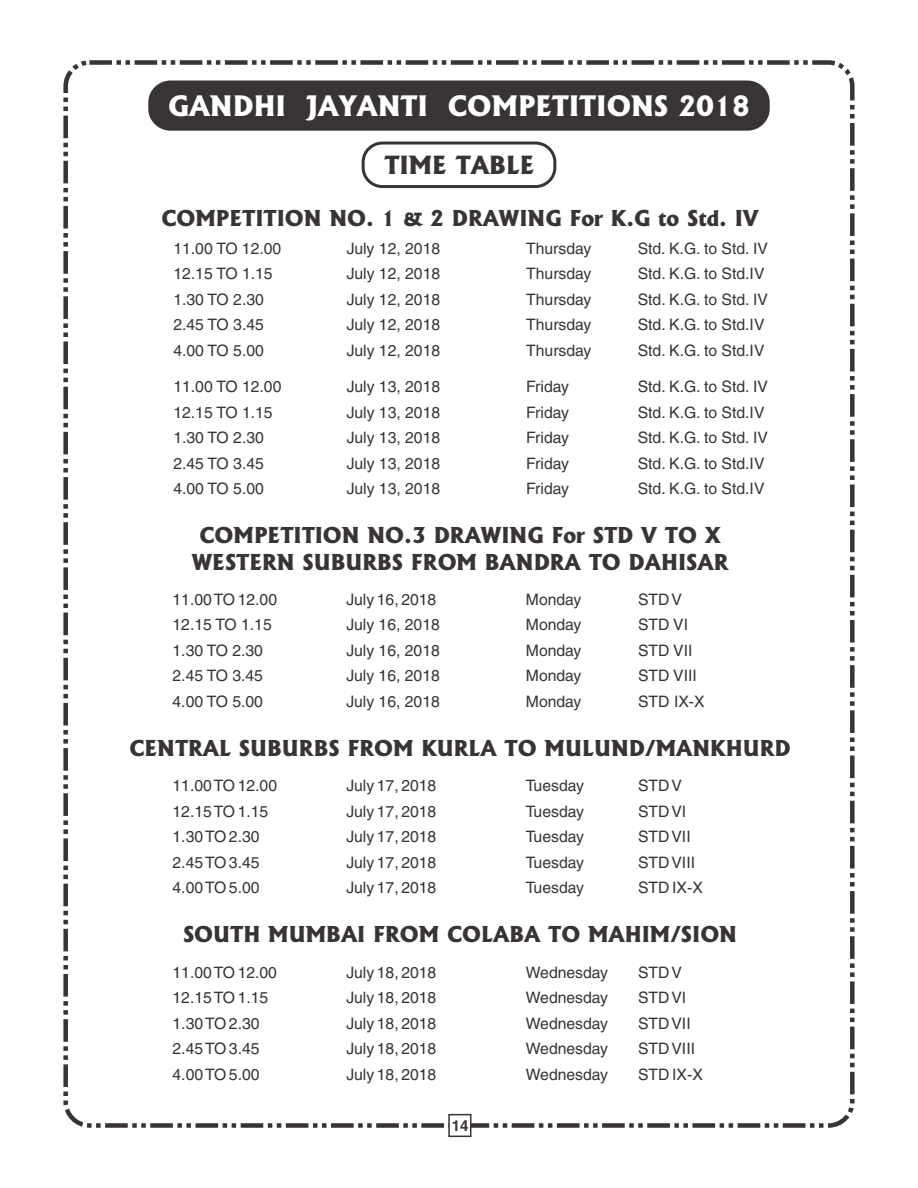
<style>
.page{position:relative;width:918px;height:1188px;background:#fff}
.page>*{position:absolute;margin:0;border:0;box-sizing:border-box;transform-origin:0 0}
.t1{font:800 27px "Albertus";color:#fff}
.t2{font:800 24px "Albertus";color:#383336}
.t3{font:800 21px/26.5px "Albertus";color:#383336;text-align:center}
.t4{font:15.75px "Helvetica";color:#383336}
.t5{font:700 15px "Helvetica";color:#383336}
</style>
<div class="page">
<div style="left:63px;top:60px;width:792px;height:1068px;border:5px dashed #383336;border-radius:24px"></div>
<div style="left:362px;top:142px;width:194px;height:46px;border:3px solid #383336;border-radius:19px"></div>
<svg style="left:448px;top:1113px;width:24px;height:25px"></svg>
<div style="left:148px;top:81px;width:622px;height:50px;background:#383336;border-radius:22px"></div>
<h1 class="t1" style="left:168px;top:95px;width:583px">GANDHI JAYANTI COMPETITIONS 2018</h1>
<h2 class="t2" style="left:384px;top:156px;width:151px">TIME TABLE</h2>
<h3 class="t3" style="left:161px;top:206px;width:599px">COMPETITION NO. 1 &amp; 2 DRAWING For K.G to Std. IV</h3>
<p class="t4" style="left:173px;top:242px;width:110px">11.00 TO 12.00</p>
<p class="t4" style="left:347px;top:242px;width:95px">July 12, 2018</p>
<p class="t4" style="left:526px;top:242px;width:67px">Thursday</p>
<p class="t4" style="left:638px;top:242px;width:132px">Std. K.G. to Std. IV</p>
<p class="t4" style="left:173px;top:267px;width:101px">12.15 TO 1.15</p>
<p class="t4" style="left:347px;top:267px;width:95px">July 12, 2018</p>
<p class="t4" style="left:526px;top:267px;width:67px">Thursday</p>
<p class="t4" style="left:638px;top:267px;width:128px">Std. K.G. to Std.IV</p>
<p class="t4" style="left:173px;top:293px;width:92px">1.30 TO 2.30</p>
<p class="t4" style="left:347px;top:293px;width:95px">July 12, 2018</p>
<p class="t4" style="left:526px;top:293px;width:67px">Thursday</p>
<p class="t4" style="left:638px;top:293px;width:132px">Std. K.G. to Std. IV</p>
<p class="t4" style="left:173px;top:318px;width:92px">2.45 TO 3.45</p>
<p class="t4" style="left:347px;top:318px;width:95px">July 12, 2018</p>
<p class="t4" style="left:526px;top:318px;width:67px">Thursday</p>
<p class="t4" style="left:638px;top:318px;width:128px">Std. K.G. to Std.IV</p>
<p class="t4" style="left:173px;top:344px;width:92px">4.00 TO 5.00</p>
<p class="t4" style="left:347px;top:344px;width:95px">July 12, 2018</p>
<p class="t4" style="left:526px;top:344px;width:67px">Thursday</p>
<p class="t4" style="left:638px;top:344px;width:128px">Std. K.G. to Std.IV</p>
<p class="t4" style="left:173px;top:380px;width:110px">11.00 TO 12.00</p>
<p class="t4" style="left:347px;top:380px;width:95px">July 13, 2018</p>
<p class="t4" style="left:526px;top:380px;width:44px">Friday</p>
<p class="t4" style="left:638px;top:380px;width:132px">Std. K.G. to Std. IV</p>
<p class="t4" style="left:173px;top:405px;width:101px">12.15 TO 1.15</p>
<p class="t4" style="left:347px;top:405px;width:95px">July 13, 2018</p>
<p class="t4" style="left:526px;top:405px;width:44px">Friday</p>
<p class="t4" style="left:638px;top:405px;width:128px">Std. K.G. to Std.IV</p>
<p class="t4" style="left:173px;top:431px;width:92px">1.30 TO 2.30</p>
<p class="t4" style="left:347px;top:431px;width:95px">July 13, 2018</p>
<p class="t4" style="left:526px;top:431px;width:44px">Friday</p>
<p class="t4" style="left:638px;top:431px;width:132px">Std. K.G. to Std. IV</p>
<p class="t4" style="left:173px;top:456px;width:92px">2.45 TO 3.45</p>
<p class="t4" style="left:347px;top:456px;width:95px">July 13, 2018</p>
<p class="t4" style="left:526px;top:456px;width:44px">Friday</p>
<p class="t4" style="left:638px;top:456px;width:128px">Std. K.G. to Std.IV</p>
<p class="t4" style="left:173px;top:482px;width:92px">4.00 TO 5.00</p>
<p class="t4" style="left:347px;top:482px;width:95px">July 13, 2018</p>
<p class="t4" style="left:526px;top:482px;width:44px">Friday</p>
<p class="t4" style="left:638px;top:482px;width:128px">Std. K.G. to Std.IV</p>
<h3 class="t3" style="left:192px;top:524px;width:538px">COMPETITION NO.3 DRAWING For STD V TO X<br>WESTERN SUBURBS FROM BANDRA TO DAHISAR</h3>
<p class="t4" style="left:173px;top:593px;width:106px">11.00 TO 12.00</p>
<p class="t4" style="left:347px;top:593px;width:91px">July 16, 2018</p>
<p class="t4" style="left:526px;top:593px;width:57px">Monday</p>
<p class="t4" style="left:638px;top:593px;width:45px">STD V</p>
<p class="t4" style="left:173px;top:618px;width:101px">12.15 TO 1.15</p>
<p class="t4" style="left:347px;top:618px;width:95px">July 16, 2018</p>
<p class="t4" style="left:526px;top:618px;width:57px">Monday</p>
<p class="t4" style="left:638px;top:618px;width:51px">STD VI</p>
<p class="t4" style="left:173px;top:644px;width:92px">1.30 TO 2.30</p>
<p class="t4" style="left:347px;top:644px;width:95px">July 16, 2018</p>
<p class="t4" style="left:526px;top:644px;width:57px">Monday</p>
<p class="t4" style="left:638px;top:644px;width:56px">STD VII</p>
<p class="t4" style="left:173px;top:669px;width:92px">2.45 TO 3.45</p>
<p class="t4" style="left:347px;top:669px;width:95px">July 16, 2018</p>
<p class="t4" style="left:526px;top:669px;width:57px">Monday</p>
<p class="t4" style="left:638px;top:669px;width:60px">STD VIII</p>
<p class="t4" style="left:173px;top:695px;width:92px">4.00 TO 5.00</p>
<p class="t4" style="left:347px;top:695px;width:95px">July 16, 2018</p>
<p class="t4" style="left:526px;top:695px;width:57px">Monday</p>
<p class="t4" style="left:638px;top:695px;width:68px">STD IX-X</p>
<h3 class="t3" style="left:129px;top:737px;width:663px">CENTRAL SUBURBS FROM KURLA TO MULUND/MANKHURD</h3>
<p class="t4" style="left:173px;top:779px;width:106px">11.00 TO 12.00</p>
<p class="t4" style="left:347px;top:779px;width:91px">July 17, 2018</p>
<p class="t4" style="left:526px;top:779px;width:60px">Tuesday</p>
<p class="t4" style="left:638px;top:779px;width:45px">STD V</p>
<p class="t4" style="left:173px;top:805px;width:97px">12.15 TO 1.15</p>
<p class="t4" style="left:347px;top:805px;width:91px">July 17, 2018</p>
<p class="t4" style="left:526px;top:805px;width:60px">Tuesday</p>
<p class="t4" style="left:638px;top:805px;width:50px">STD VI</p>
<p class="t4" style="left:173px;top:830px;width:89px">1.30 TO 2.30</p>
<p class="t4" style="left:347px;top:830px;width:91px">July 17, 2018</p>
<p class="t4" style="left:526px;top:830px;width:60px">Tuesday</p>
<p class="t4" style="left:638px;top:830px;width:54px">STD VII</p>
<p class="t4" style="left:173px;top:856px;width:89px">2.45 TO 3.45</p>
<p class="t4" style="left:347px;top:856px;width:91px">July 17, 2018</p>
<p class="t4" style="left:526px;top:856px;width:60px">Tuesday</p>
<p class="t4" style="left:638px;top:856px;width:58px">STD VIII</p>
<p class="t4" style="left:173px;top:881px;width:89px">4.00 TO 5.00</p>
<p class="t4" style="left:347px;top:881px;width:91px">July 17, 2018</p>
<p class="t4" style="left:526px;top:881px;width:60px">Tuesday</p>
<p class="t4" style="left:638px;top:881px;width:66px">STD IX-X</p>
<h3 class="t3" style="left:183px;top:923px;width:556px">SOUTH MUMBAI FROM COLABA TO MAHIM/SION</h3>
<p class="t4" style="left:173px;top:965px;width:106px">11.00 TO 12.00</p>
<p class="t4" style="left:347px;top:965px;width:91px">July 18, 2018</p>
<p class="t4" style="left:526px;top:965px;width:84px">Wednesday</p>
<p class="t4" style="left:638px;top:965px;width:45px">STD V</p>
<p class="t4" style="left:173px;top:991px;width:97px">12.15 TO 1.15</p>
<p class="t4" style="left:347px;top:991px;width:91px">July 18, 2018</p>
<p class="t4" style="left:526px;top:991px;width:84px">Wednesday</p>
<p class="t4" style="left:638px;top:991px;width:50px">STD VI</p>
<p class="t4" style="left:173px;top:1016px;width:89px">1.30 TO 2.30</p>
<p class="t4" style="left:347px;top:1016px;width:91px">July 18, 2018</p>
<p class="t4" style="left:526px;top:1016px;width:84px">Wednesday</p>
<p class="t4" style="left:638px;top:1016px;width:54px">STD VII</p>
<p class="t4" style="left:173px;top:1042px;width:89px">2.45 TO 3.45</p>
<p class="t4" style="left:347px;top:1042px;width:91px">July 18, 2018</p>
<p class="t4" style="left:526px;top:1042px;width:84px">Wednesday</p>
<p class="t4" style="left:638px;top:1042px;width:58px">STD VIII</p>
<p class="t4" style="left:173px;top:1067px;width:89px">4.00 TO 5.00</p>
<p class="t4" style="left:347px;top:1067px;width:91px">July 18, 2018</p>
<p class="t4" style="left:526px;top:1067px;width:84px">Wednesday</p>
<p class="t4" style="left:638px;top:1067px;width:66px">STD IX-X</p>
<p class="t5" style="left:452px;top:1119px;width:18px">14</p>
</div>
